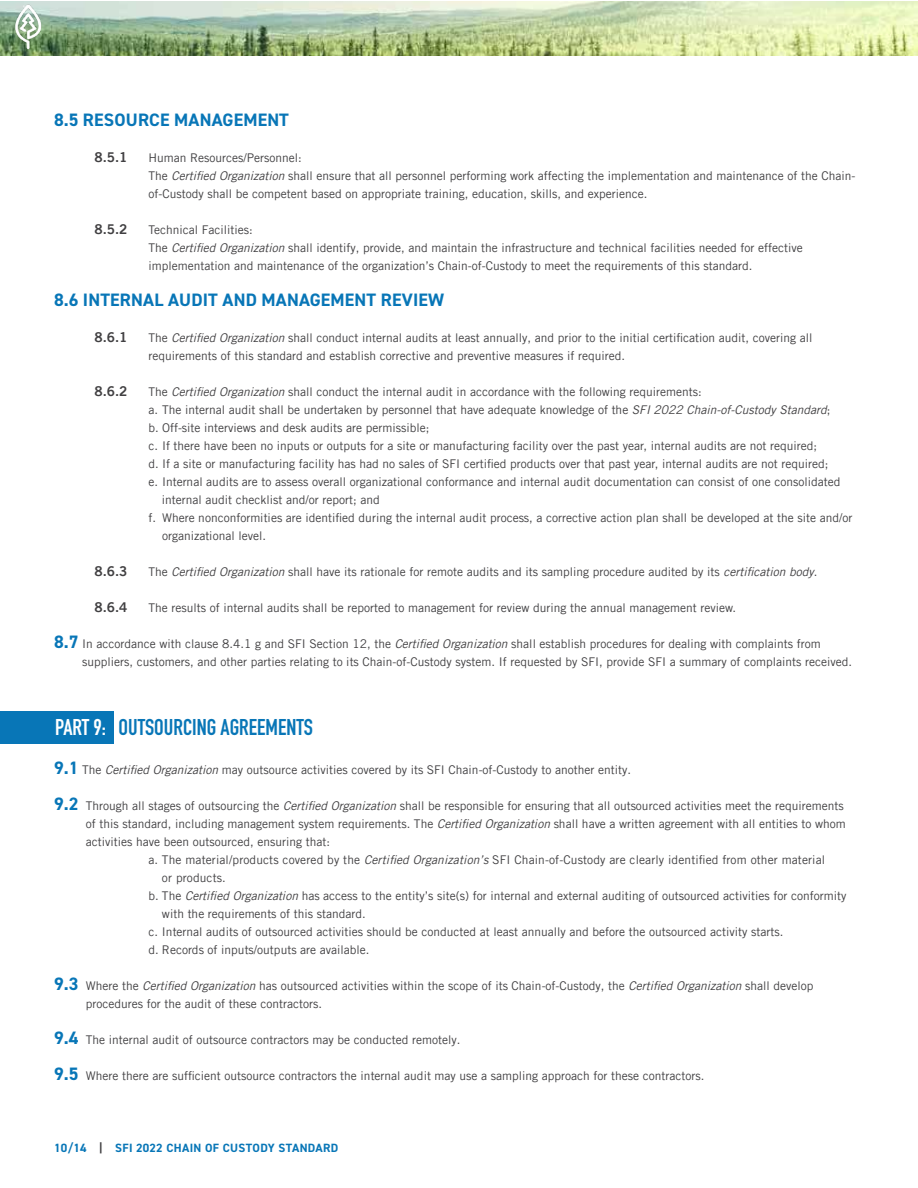
<style>
.page{position:relative;width:918px;height:1188px;background:#fff}
.page>*{position:absolute;margin:0;border:0;box-sizing:border-box;transform-origin:0 0}
.t1{font:700 22.5px "DIN Condensed";color:#0876b7}
.t2{font:700 18px "DIN2014";letter-spacing:.01em;color:#0876b7}
.t3{font:13.5px "Trade Gothic LT Pro Bd 2";color:#414042}
.t4{font:12px/18px "Trade Gothic LT Pro";color:#414042}
.t5{font:700 12px "DIN2014";letter-spacing:.03em;color:#0876b7}
.s1{font-style:italic}
.s2{font-family:"DIN2014";font-weight:700;font-size:18px;color:#0876b7}
.s3{color:#fff}
.s4{color:#414042}
</style>
<div class="page">
<img style="left:0;top:1px;width:918px;height:54px">
<img style="left:11px;top:1px;width:32px;height:53px">
<div style="left:0;top:712px;width:113px;height:32px;background:#0876b7"></div>
<h2 class="t2" style="left:54px;top:108px;width:236px">8.5 RESOURCE MANAGEMENT</h2>
<p class="t3" style="left:94px;top:149px;width:34px">8.5.1</p>
<p class="t4" style="left:149px;top:149px;width:708px">Human Resources/Personnel:<br>The <span class="s1">Certified Organization</span> shall ensure that all personnel performing work affecting the implementation and maintenance of the Chain&shy;of-Custody shall be competent based on appropriate training, education, skills, and experience.</p>
<p class="t3" style="left:94px;top:221px;width:34px">8.5.2</p>
<p class="t4" style="left:149px;top:221px;width:656px">Technical Facilities:<br>The <span class="s1">Certified Organization</span> shall identify, provide, and maintain the infrastructure and technical facilities needed for effective implementation and maintenance of the organization’s Chain-of-Custody to meet the requirements of this standard.</p>
<h2 class="t2" style="left:54px;top:288px;width:392px">8.6 INTERNAL AUDIT AND MANAGEMENT REVIEW</h2>
<p class="t3" style="left:94px;top:329px;width:34px">8.6.1</p>
<p class="t4" style="left:149px;top:329px;width:665px">The <span class="s1">Certified Organization</span> shall conduct internal audits at least annually, and prior to the initial certification audit, covering all requirements of this standard and establish corrective and preventive measures if required.</p>
<p class="t3" style="left:94px;top:383px;width:34px">8.6.2</p>
<p class="t4" style="left:149px;top:383px;width:555px">The <span class="s1">Certified Organization</span> shall conduct the internal audit in accordance with the following requirements:</p>
<p class="t4" style="left:149px;top:401px;width:684px">a. The internal audit shall be undertaken by personnel that have adequate knowledge of the <span class="s1">SFI 2022 Chain-of-Custody Standard</span>;</p>
<p class="t4" style="left:149px;top:419px;width:283px">b. Off-site interviews and desk audits are permissible;</p>
<p class="t4" style="left:149px;top:437px;width:670px">c. If there have been no inputs or outputs for a site or manufacturing facility over the past year, internal audits are not required;</p>
<p class="t4" style="left:149px;top:455px;width:682px">d. If a site or manufacturing facility has had no sales of SFI certified products over that past year, internal audits are not required;</p>
<p class="t4" style="left:149px;top:473px;width:694px">e. Internal audits are to assess overall organizational conformance and internal audit documentation can consist of one consolidated</p>
<p class="t4" style="left:162px;top:491px;width:219px">internal audit checklist and/or report; and</p>
<p class="t4" style="left:149px;top:509px;width:706px">f. Where nonconformities are identified during the internal audit process, a corrective action plan shall be developed at the site and/or</p>
<p class="t4" style="left:162px;top:527px;width:105px">organizational level.</p>
<p class="t3" style="left:94px;top:563px;width:34px">8.6.3</p>
<p class="t4" style="left:149px;top:563px;width:670px">The <span class="s1">Certified Organization</span> shall have its rationale for remote audits and its sampling procedure audited by its <span class="s1">certification body</span>.</p>
<p class="t3" style="left:94px;top:599px;width:34px">8.6.4</p>
<p class="t4" style="left:149px;top:599px;width:589px">The results of internal audits shall be reported to management for review during the annual management review.</p>
<p class="t4" style="left:82px;top:635px;width:772px;text-indent:-28px"><span class="s2">8.7</span> In accordance with clause 8.4.1 g and SFI Section 12, the <span class="s1">Certified Organization</span> shall establish procedures for dealing with complaints from suppliers, customers, and other parties relating to its Chain-of-Custody system. If requested by SFI, provide SFI a summary of complaints received.</p>
<h1 class="t1" style="left:55px;top:712px;width:259px"><span class="s3">PART 9:</span> OUTSOURCING AGREEMENTS</h1>
<p class="t4" style="left:54px;top:761px;width:579px"><span class="s2">9.1</span> The <span class="s1">Certified Organization</span> may outsource activities covered by its SFI Chain-of-Custody to another entity.</p>
<p class="t4" style="left:54px;top:797px;width:791px"><span class="s2">9.2</span> Through all stages of outsourcing the <span class="s1">Certified Organization</span> shall be responsible for ensuring that all outsourced activities meet the requirements</p>
<p class="t4" style="left:86px;top:815px;width:762px">of this standard, including management system requirements. The <span class="s1">Certified Organization</span> shall have a written agreement with all entities to whom</p>
<p class="t4" style="left:86px;top:833px;width:246px">activities have been outsourced, ensuring that:</p>
<p class="t4" style="left:148px;top:851px;width:678px">a. The material/products covered by the <span class="s1">Certified Organization’s</span> SFI Chain-of-Custody are clearly identified from other material</p>
<p class="t4" style="left:162px;top:869px;width:65px">or products.</p>
<p class="t4" style="left:148px;top:887px;width:700px">b. The <span class="s1">Certified Organization</span> has access to the entity’s site(s) for internal and external auditing of outsourced activities for conformity</p>
<p class="t4" style="left:162px;top:905px;width:205px">with the requirements of this standard.</p>
<p class="t4" style="left:148px;top:923px;width:637px">c. Internal audits of outsourced activities should be conducted at least annually and before the outsourced activity starts.</p>
<p class="t4" style="left:148px;top:941px;width:223px">d. Records of inputs/outputs are available.</p>
<p class="t4" style="left:86px;top:977px;width:729px;text-indent:-32px"><span class="s2">9.3</span> Where the <span class="s1">Certified Organization</span> has outsourced activities within the scope of its Chain-of-Custody, the <span class="s1">Certified Organization</span> shall develop procedures for the audit of these contractors.</p>
<p class="t4" style="left:54px;top:1031px;width:408px"><span class="s2">9.4</span> The internal audit of outsource contractors may be conducted remotely.</p>
<p class="t4" style="left:54px;top:1067px;width:652px"><span class="s2">9.5</span> Where there are sufficient outsource contractors the internal audit may use a sampling approach for these contractors.</p>
<p class="t5" style="left:54px;top:1140px;width:286px">10/14 <span class="s4">|</span> SFI 2022 CHAIN OF CUSTODY STANDARD</p>
</div>
